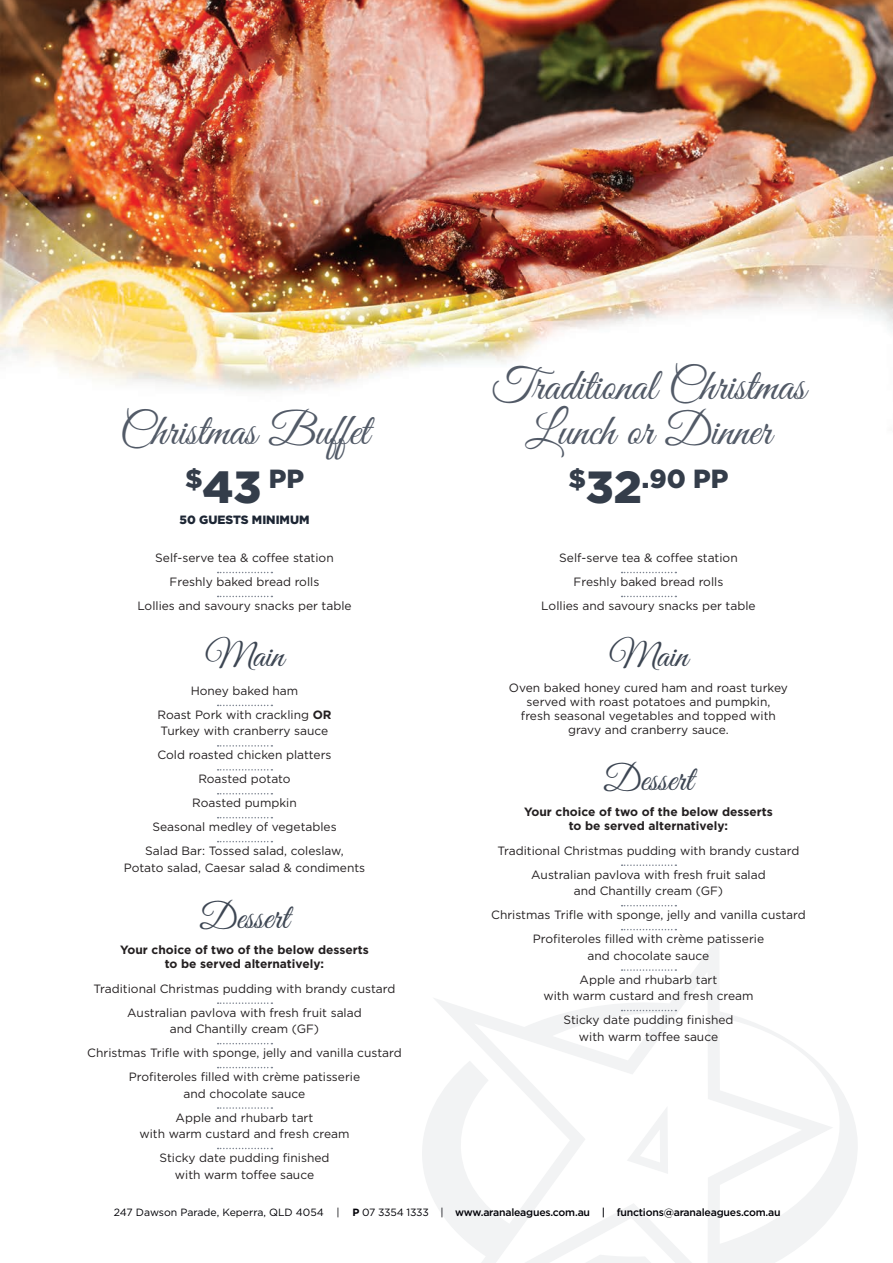
<style>
.page{position:relative;width:893px;height:1263px;background:#fff}
.page>*{position:absolute;margin:0;border:0;box-sizing:border-box;transform-origin:0 0}
.t1{font:45px/45px "Great Vibes";color:#525a67;text-align:center}
.t2{font:36px "Great Vibes";color:#3d4653}
.t3{font:900 26.25px "Gotham";color:#343d4a}
.t4{font:12px/24px "Gotham";color:#231f20;text-align:center}
.t5{font:700 12px/13.8px "Gotham";color:#231f20;text-align:center}
.t6{font:900 12px "Gotham";color:#1d2634}
.t7{font:500 10.5px "Gotham";letter-spacing:-.02em;color:#000006}
.s1{font-size:45px}
.s2{font-weight:700}
.s3{font-weight:400}
</style>
<div class="page">
<svg style="left:422px;top:937px;width:436px;height:326px"></svg>
<img style="left:0;top:0;width:893px;height:391px">
<svg style="left:218px;top:572px;width:54px;height:1px"></svg>
<svg style="left:218px;top:596px;width:54px;height:1px"></svg>
<svg style="left:218px;top:705px;width:54px;height:1px"></svg>
<svg style="left:218px;top:745px;width:54px;height:2px"></svg>
<svg style="left:218px;top:769px;width:54px;height:1px"></svg>
<svg style="left:218px;top:793px;width:54px;height:1px"></svg>
<svg style="left:218px;top:817px;width:54px;height:1px"></svg>
<svg style="left:218px;top:841px;width:54px;height:1px"></svg>
<svg style="left:218px;top:1002px;width:54px;height:2px"></svg>
<svg style="left:218px;top:1043px;width:54px;height:1px"></svg>
<svg style="left:218px;top:1067px;width:54px;height:1px"></svg>
<svg style="left:218px;top:1107px;width:54px;height:2px"></svg>
<svg style="left:218px;top:1148px;width:54px;height:1px"></svg>
<svg style="left:622px;top:572px;width:54px;height:1px"></svg>
<svg style="left:622px;top:596px;width:54px;height:1px"></svg>
<svg style="left:622px;top:864px;width:54px;height:2px"></svg>
<svg style="left:622px;top:905px;width:54px;height:1px"></svg>
<svg style="left:622px;top:929px;width:54px;height:1px"></svg>
<svg style="left:622px;top:969px;width:54px;height:2px"></svg>
<svg style="left:622px;top:1010px;width:54px;height:1px"></svg>
<h1 class="t1" style="left:120px;top:411px;width:251px">Christmas Buffet</h1>
<h1 class="t1" style="left:491px;top:366px;width:316px">Traditional Christmas<br>Lunch or Dinner</h1>
<h3 class="t3" style="left:185px;top:461px;width:121px">$<span class="s1">43</span> PP</h3>
<h3 class="t3" style="left:568px;top:461px;width:162px">$<span class="s1">32</span>.90 PP</h3>
<p class="t6" style="left:179px;top:511px;width:132px">50 GUESTS MINIMUM</p>
<p class="t4" style="left:137px;top:546px;width:216px">Self-serve tea &amp; coffee station<br>Freshly baked bread rolls<br>Lollies and savoury snacks per table</p>
<h2 class="t2" style="left:205px;top:635px;width:80px">Main</h2>
<p class="t4" style="left:157px;top:678px;width:176px">Honey baked ham<br>Roast Pork with crackling <span class="s2">OR</span></p>
<p class="t4" style="left:145px;top:719px;width:200px">Turkey with cranberry sauce<br>Cold roasted chicken platters<br>Roasted potato<br>Roasted pumpkin<br>Seasonal medley of vegetables<br>Salad Bar: Tossed salad, coleslaw,</p>
<p class="t4" style="left:124px;top:855px;width:243px">Potato salad, Caesar salad &amp; condiments</p>
<h2 class="t2" style="left:200px;top:897px;width:91px">Dessert</h2>
<p class="t5" style="left:120px;top:943px;width:250px">Your choice of two of the below desserts to be served alternatively:</p>
<p class="t4" style="left:94px;top:976px;width:303px">Traditional Christmas pudding with brandy custard<br>Australian pavlova with fresh fruit salad</p>
<p class="t4" style="left:87px;top:1017px;width:316px">and Chantilly cream (GF)<br>Christmas Trifle with sponge, jelly and vanilla custard<br>Profiteroles filled with crème patisserie</p>
<p class="t4" style="left:176px;top:1081px;width:139px">and chocolate sauce<br>Apple and rhubarb tart</p>
<p class="t4" style="left:139px;top:1121px;width:212px">with warm custard and fresh cream<br>Sticky date pudding finished</p>
<p class="t4" style="left:175px;top:1162px;width:141px">with warm toffee sauce</p>
<p class="t4" style="left:541px;top:546px;width:216px">Self-serve tea &amp; coffee station<br>Freshly baked bread rolls<br>Lollies and savoury snacks per table</p>
<h2 class="t2" style="left:609px;top:635px;width:80px">Main</h2>
<p class="t4" style="left:509px;top:681px;width:281px;line-height:13.8px">Oven baked honey cured ham and roast turkey served with roast potatoes and pumpkin,<br>fresh seasonal vegetables and topped with gravy and cranberry sauce.</p>
<h2 class="t2" style="left:604px;top:759px;width:91px">Dessert</h2>
<p class="t5" style="left:524px;top:805px;width:250px">Your choice of two of the below desserts to be served alternatively:</p>
<p class="t4" style="left:498px;top:838px;width:303px">Traditional Christmas pudding with brandy custard<br>Australian pavlova with fresh fruit salad</p>
<p class="t4" style="left:491px;top:879px;width:316px">and Chantilly cream (GF)<br>Christmas Trifle with sponge, jelly and vanilla custard<br>Profiteroles filled with crème patisserie</p>
<p class="t4" style="left:580px;top:943px;width:139px">and chocolate sauce<br>Apple and rhubarb tart</p>
<p class="t4" style="left:543px;top:983px;width:212px">with warm custard and fresh cream<br>Sticky date pudding finished</p>
<p class="t4" style="left:579px;top:1024px;width:141px">with warm toffee sauce</p>
<p class="t7" style="left:114px;top:1205px;width:668px"><span class="s3">247 Dawson Parade, Keperra, QLD 4054 |</span> <span class="s2">P</span> <span class="s3">07 3354 1333 |</span> www.aranaleagues.com.au | functions@aranaleagues.com.au</p>
</div>
